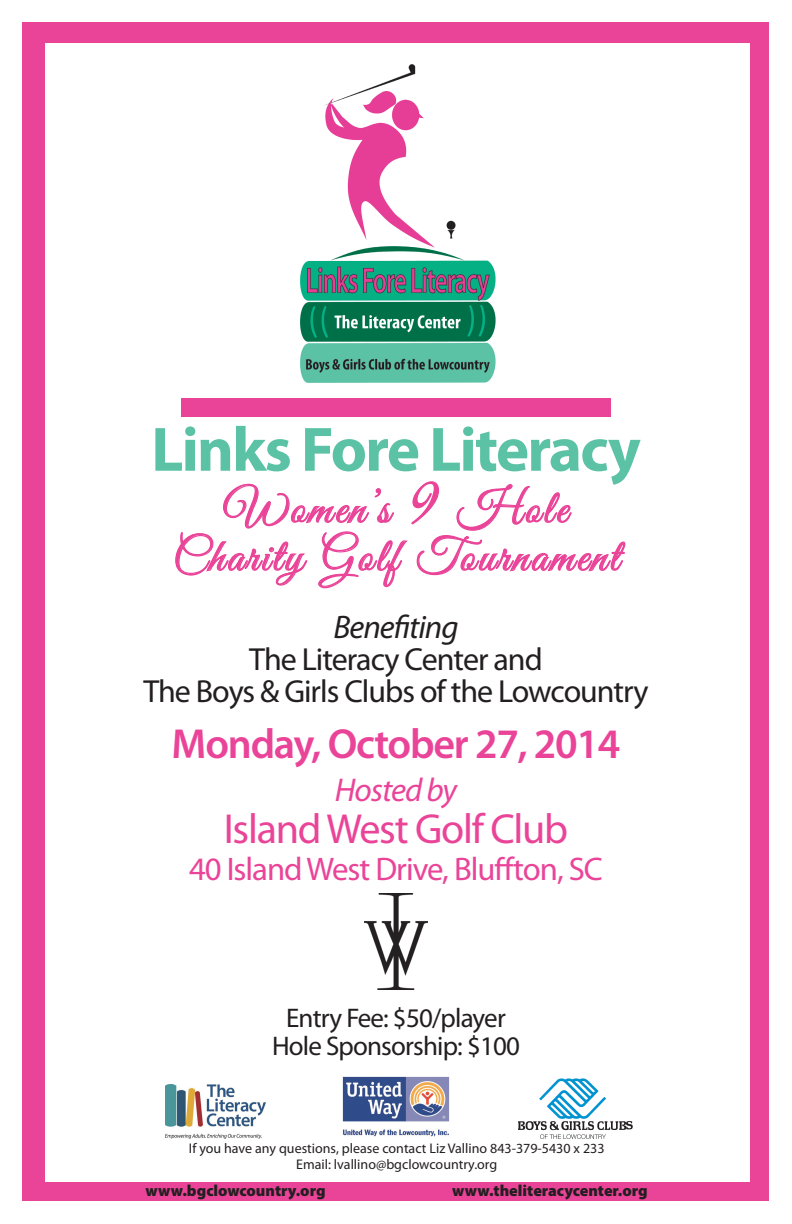
<style>
.page{position:relative;width:792px;height:1224px;background:#fff}
.page>*{position:absolute;margin:0;border:0;box-sizing:border-box;transform-origin:0 0}
.t1{font:700 63.2px "Myriad Pro";letter-spacing:-.03em;color:#5bc2a5}
.t2{font:46.8px/48px "Good Vibrations Script";letter-spacing:.06em;color:#ea4498;text-align:center}
.t3{font:600 42.1px "Myriad Pro";letter-spacing:-.03em;color:#ea4498}
.t4{font:42.1px "Myriad Pro";letter-spacing:-.03em;color:#ea4498}
.t5{font:italic 33px "Myriad Pro";letter-spacing:-.03em;color:#ea4498}
.t6{font:32.8px "Myriad Pro";letter-spacing:-.03em;color:#ea4498}
.t7{font:italic 32.8px "Myriad Pro";letter-spacing:-.03em;color:#231f20}
.t8{font:32px/32px "Myriad Pro";letter-spacing:-.03em;color:#231f20;text-align:center}
.t9{font:27px/28px "Myriad Pro";letter-spacing:-.03em;color:#231f20;text-align:center}
.t10{font:900 16px "Myriad Pro";color:#231f20}
.t11{font:14px/16.8px "Myriad Pro";color:#231f20;text-align:center}
.s1{font-size:70px}
</style>
<div class="page">
<div style="left:23px;top:23px;width:746px;height:1178px;background:#ea4498"></div>
<div style="left:45px;top:43px;width:704px;height:1138px;background:#fff"></div>
<svg style="left:175px;top:481px;width:451px;height:108px"></svg>
<img style="left:365px;top:893px;width:62px;height:97px">
<img style="left:165px;top:1085px;width:100px;height:54px">
<img style="left:343px;top:1076px;width:106px;height:61px">
<div style="left:181px;top:398px;width:430px;height:18px;background:#ea4498"></div>
<img style="left:539px;top:1078px;width:67px;height:41px">
<svg style="left:540px;top:1134px;width:66px;height:5px"></svg>
<img style="left:518px;top:1121px;width:109px;height:9px">
<svg style="left:627px;top:1121px;width:6px;height:9px"></svg>
<img style="left:300px;top:64px;width:196px;height:319px">
<h1 class="t1" style="left:151px;top:408px;width:491px">Links Fore Literacy</h1>
<h2 class="t2" style="left:173px;top:484px;width:447px">Women’s <span class="s1">9</span> Hole<br>Charity Golf Tournament</h2>
<h3 class="t7" style="left:333px;top:607px;width:127px">Benefiting</h3>
<h3 class="t8" style="left:143px;top:643px;width:507px">The Literacy Center and<br>The Boys &amp; Girls Clubs of the Lowcountry</h3>
<h3 class="t3" style="left:172px;top:717px;width:450px">Monday, October 27, 2014</h3>
<h3 class="t5" style="left:335px;top:769px;width:124px">Hosted by</h3>
<h3 class="t4" style="left:224px;top:803px;width:346px">Island West Golf Club</h3>
<h3 class="t6" style="left:189px;top:849px;width:415px">40 Island West Drive, Bluffton, SC</h3>
<h3 class="t9" style="left:272px;top:1003px;width:249px">Entry Fee: $50/player<br>Hole Sponsorship: $100</h3>
<p class="t11" style="left:189px;top:1139px;width:417px">If you have any questions, please contact Liz Vallino 843-379-5430 x 233<br>Email: lvallino@bgclowcountry.org</p>
<p class="t10" style="left:146px;top:1182px;width:181px">www.bgclowcountry.org</p>
<p class="t10" style="left:452px;top:1182px;width:197px">www.theliteracycenter.org</p>
</div>
